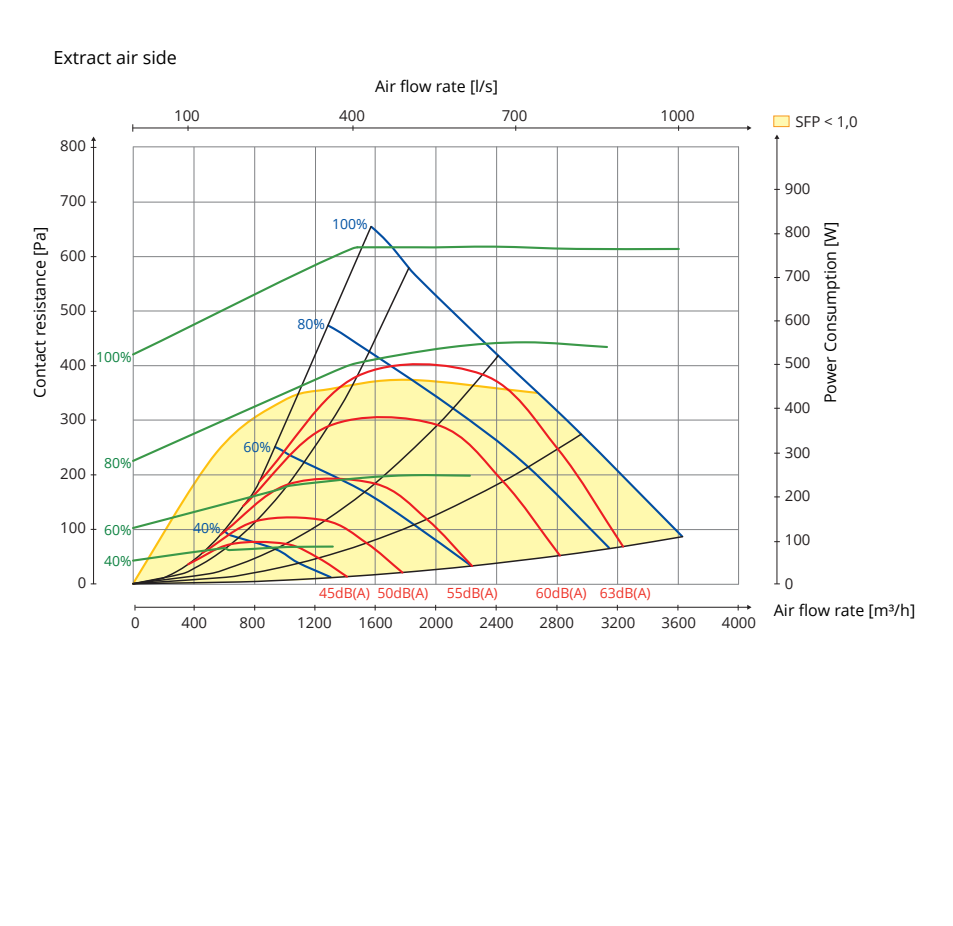
<style>
.page{position:relative;width:953px;height:926px;background:#fff}
.page>*{position:absolute;margin:0;border:0;box-sizing:border-box;transform-origin:0 0}
.t1{font:18px "Open Sans";color:#010101}
.t2{font:16px "Open Sans";color:#010101}
.t3{font:15px "Open Sans";color:#231f20}
.t4{font:14px "Open Sans";color:#ee352b}
.t5{font:14px "Open Sans";color:#0d8241}
.t6{font:14px "Open Sans";color:#0052a4}
</style>
<div class="page">
<div style="left:773px;top:115px;width:16px;height:12px;background:#fff9b2;border:1px solid #f8991d"></div>
<hr style="left:133px;top:311px;width:606px;height:1px;background:#808285">
<hr style="left:133px;top:365px;width:606px;height:1px;background:#808285">
<hr style="left:133px;top:420px;width:606px;height:1px;background:#808285">
<hr style="left:133px;top:474px;width:606px;height:1px;background:#808285">
<hr style="left:133px;top:529px;width:606px;height:1px;background:#808285">
<hr style="left:133px;top:146px;width:1px;height:438px;background:#808285">
<hr style="left:133px;top:584px;width:606px;height:1px;background:#808285">
<hr style="left:375px;top:147px;width:1px;height:437px;background:#808285">
<hr style="left:315px;top:147px;width:1px;height:437px;background:#808285">
<hr style="left:254px;top:147px;width:1px;height:437px;background:#808285">
<hr style="left:194px;top:147px;width:1px;height:437px;background:#808285">
<hr style="left:133px;top:256px;width:606px;height:1px;background:#808285">
<hr style="left:436px;top:147px;width:1px;height:437px;background:#808285">
<hr style="left:496px;top:146px;width:1px;height:438px;background:#808285">
<hr style="left:133px;top:202px;width:606px;height:1px;background:#808285">
<hr style="left:133px;top:147px;width:606px;height:1px;background:#808285">
<hr style="left:557px;top:147px;width:1px;height:437px;background:#808285">
<hr style="left:738px;top:146px;width:1px;height:438px;background:#808285">
<hr style="left:617px;top:146px;width:1px;height:438px;background:#808285">
<hr style="left:678px;top:147px;width:1px;height:437px;background:#808285">
<hr style="left:93px;top:140px;width:1px;height:444px;background:#231f20">
<svg style="left:91px;top:137px;width:5px;height:4px"></svg>
<hr style="left:776px;top:138px;width:1px;height:446px;background:#231f20">
<svg style="left:774px;top:135px;width:5px;height:4px"></svg>
<hr style="left:135px;top:607px;width:613px;height:1px;background:#231f20">
<svg style="left:747px;top:605px;width:4px;height:4px"></svg>
<hr style="left:133px;top:128px;width:615px;height:1px;background:#231f20">
<svg style="left:747px;top:125px;width:4px;height:5px"></svg>
<svg style="left:617px;top:256px;width:68px;height:275px"></svg>
<svg style="left:609px;top:358px;width:17px;height:86px"></svg>
<svg style="left:132px;top:357px;width:477px;height:87px"></svg>
<svg style="left:132px;top:444px;width:552px;height:141px"></svg>
<svg style="left:132px;top:224px;width:549px;height:133px"></svg>
<p class="t1" style="left:53px;top:45px;width:125px">Extract air side</p>
<p class="t2" style="left:375px;top:75px;width:124px">Air flow rate [l/s]</p>
<p class="t3" style="left:60px;top:136px;width:27px">800</p>
<p class="t3" style="left:174px;top:105px;width:27px">100</p>
<p class="t3" style="left:502px;top:105px;width:27px">700</p>
<p class="t3" style="left:660px;top:105px;width:36px">1000</p>
<p class="t3" style="left:339px;top:105px;width:27px">400</p>
<p class="t2" style="left:29px;top:398px;width:172px;rotate:-90deg">Contact resistance [Pa]</p>
<p class="t3" style="left:60px;top:190px;width:27px">700</p>
<p class="t3" style="left:60px;top:245px;width:27px">600</p>
<p class="t3" style="left:60px;top:300px;width:27px">500</p>
<p class="t3" style="left:60px;top:354px;width:27px">400</p>
<p class="t5" style="left:96px;top:347px;width:37px">100%</p>
<p class="t3" style="left:60px;top:408px;width:27px">300</p>
<p class="t3" style="left:60px;top:463px;width:27px">200</p>
<p class="t5" style="left:104px;top:453px;width:29px">80%</p>
<p class="t6" style="left:332px;top:214px;width:37px">100%</p>
<p class="t6" style="left:298px;top:314px;width:29px">80%</p>
<p class="t6" style="left:243px;top:437px;width:29px">60%</p>
<p class="t3" style="left:60px;top:517px;width:27px">100</p>
<p class="t3" style="left:78px;top:572px;width:10px">0</p>
<p class="t5" style="left:104px;top:520px;width:29px">60%</p>
<p class="t5" style="left:104px;top:551px;width:29px">40%</p>
<p class="t6" style="left:193px;top:518px;width:29px">40%</p>
<p class="t4" style="left:319px;top:583px;width:111px">45dB(A) 50dB(A)</p>
<p class="t4" style="left:447px;top:583px;width:52px">55dB(A)</p>
<p class="t4" style="left:536px;top:583px;width:116px">60dB(A) 63dB(A)</p>
<p class="t3" style="left:131px;top:612px;width:10px">0</p>
<p class="t3" style="left:181px;top:612px;width:27px">400</p>
<p class="t3" style="left:297px;top:612px;width:36px">1200</p>
<p class="t3" style="left:358px;top:612px;width:36px">1600</p>
<p class="t3" style="left:239px;top:612px;width:27px">800</p>
<p class="t3" style="left:419px;top:612px;width:36px">2000</p>
<p class="t3" style="left:479px;top:612px;width:36px">2400</p>
<p class="t3" style="left:539px;top:612px;width:36px">2800</p>
<p class="t3" style="left:601px;top:612px;width:36px">3200</p>
<p class="t3" style="left:661px;top:612px;width:36px">3600</p>
<p class="t3" style="left:722px;top:612px;width:36px">4000</p>
<p class="t3" style="left:795px;top:111px;width:64px">SFP &lt; 1,0</p>
<p class="t3" style="left:785px;top:178px;width:27px">900</p>
<p class="t3" style="left:785px;top:222px;width:27px">800</p>
<p class="t3" style="left:785px;top:265px;width:27px">700</p>
<p class="t3" style="left:785px;top:309px;width:27px">600</p>
<p class="t3" style="left:785px;top:352px;width:27px">500</p>
<p class="t3" style="left:785px;top:397px;width:27px">400</p>
<p class="t3" style="left:785px;top:442px;width:27px">300</p>
<p class="t3" style="left:785px;top:485px;width:27px">200</p>
<p class="t3" style="left:785px;top:529px;width:27px">100</p>
<p class="t3" style="left:785px;top:573px;width:10px">0</p>
<p class="t2" style="left:819px;top:403px;width:183px;rotate:-90deg">Power Consumption [W]</p>
<p class="t2" style="left:774px;top:599px;width:143px">Air flow rate [m³/h]</p>
</div>
